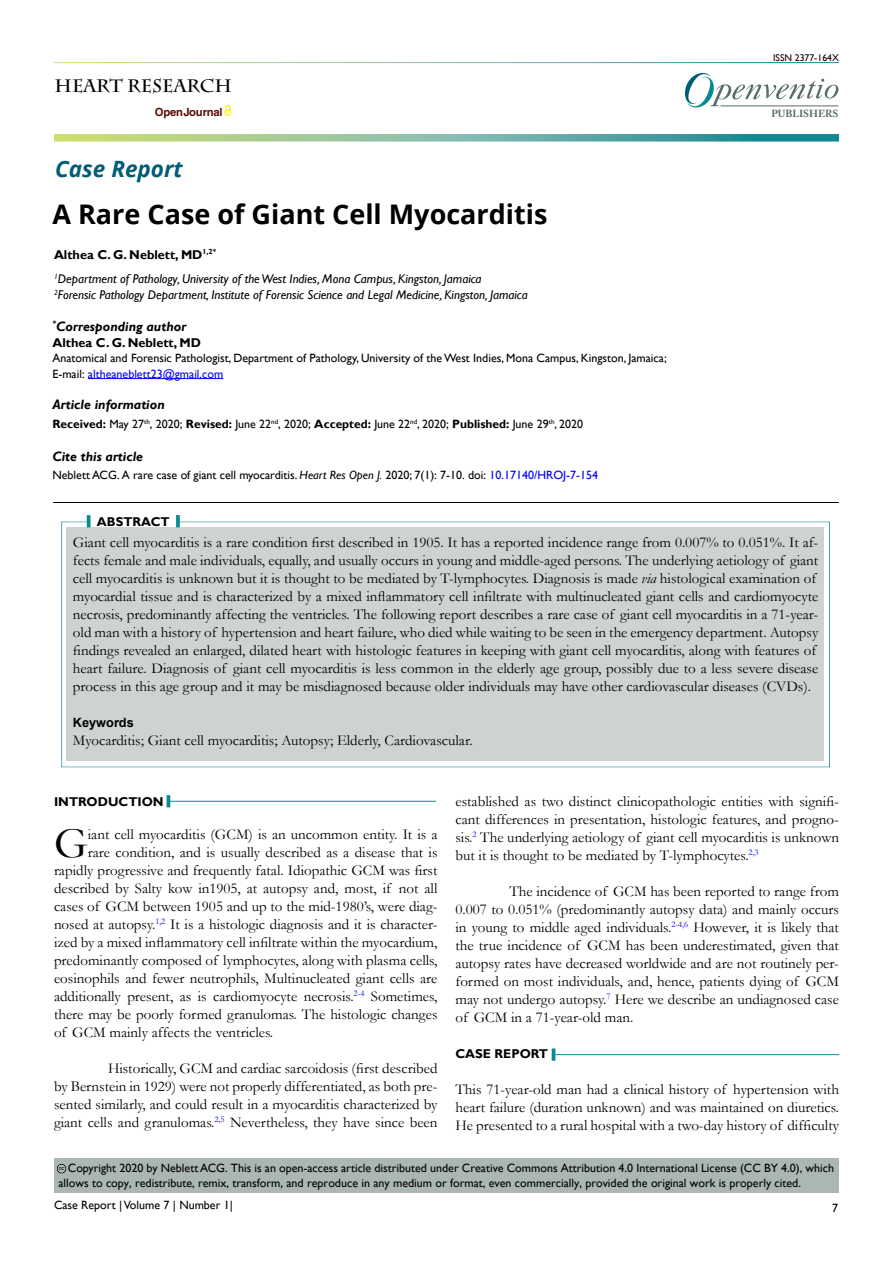
<style>
.page{position:relative;width:893px;height:1263px;background:#fff}
.page>*{position:absolute;margin:0;border:0;box-sizing:border-box;transform-origin:0 0}
.t1{font:43.8px "Garamond";color:#000}
.t2{font:700 27px "Open Sans";color:#000}
.t3{font:italic 700 22.5px "Open Sans";color:#015d76}
.t4{font:700 18px "Charlemagne Std";color:#000}
.t5{font:15px/18px "Garamond";color:#000;text-align:justify}
.t6{font:italic 700 13.5px "Gill Sans";color:#000}
.t7{font:italic 12.75px/24.8px "Gill Sans";color:#000}
.t8{font:700 12.75px "Gill Sans";color:#000}
.t9{font:700 12.75px "Arial";color:#000}
.t10{font:12px/16px "Gill Sans";color:#000}
.t11{font:12px "Gill Sans";color:#000101}
.t12{font:700 11.25px "Helvetica LT Std";letter-spacing:-.015em;color:#580b05}
.t13{font:700 10.2px "Adobe Caslon Pro";color:#566d65}
.t14{font:9.75px "Gill Sans";color:#0a0000}
.t15{font:5.7px "Arial";color:#000}
.s1{font-weight:700;font-style:normal}
.s2{color:#0000fa}
.s3{font-weight:700;color:#000}
.s4{font-style:italic}
</style>
<div class="page">
<svg style="left:685px;top:73px;width:153px;height:35px"></svg>
<hr style="left:720px;top:106px;width:118px;height:1px;background:#566d65">
<svg style="left:54px;top:134px;width:785px;height:8px;background:#81ba9d"></svg>
<svg style="left:225px;top:104px;width:6px;height:11px"></svg>
<hr style="left:88px;top:378px;width:135px;height:1px;background:#0000fa">
<div style="left:41px;top:492px;width:811px;height:12px;background:#f6f1f3;opacity:.75"></div>
<div style="left:54px;top:1158px;width:785px;height:35px;background:#aab7b5"></div>
<div style="left:44px;top:1152px;width:37px;height:22px;background:#f6f1f3;opacity:.75"></div>
<hr style="left:170px;top:801px;width:266px;height:1px;background:#0a8b93">
<svg style="left:167px;top:795px;width:3px;height:12px"></svg>
<hr style="left:555px;top:1054px;width:284px;height:1px;background:#0a8b93">
<svg style="left:552px;top:1048px;width:3px;height:13px"></svg>
<div style="left:49px;top:512px;width:794px;height:255px;background:#f6f1f3;opacity:.75"></div>
<div style="left:66px;top:527px;width:758px;height:233px;background:#cdd3d1"></div>
<div style="left:76px;top:512px;width:27px;height:10px;background:#fff"></div>
<svg style="left:87px;top:515px;width:4px;height:12px"></svg>
<svg style="left:176px;top:515px;width:4px;height:12px"></svg>
<p class="t4" style="left:55px;top:75px;width:179px">HEART RESEARCH</p>
<p class="t12" style="left:155px;top:105px;width:69px">Open Journal</p>
<h3 class="t3" style="left:55px;top:153px;width:129px">Case Report</h3>
<h2 class="t2" style="left:52px;top:195px;width:496px">A Rare Case of Giant Cell Myocarditis</h2>
<p class="t7" style="left:54px;top:242px;width:429px"><span class="s1">Althea C. G. Neblett, MD</span><sup>1,2*<br></sup><sup>1</sup>Department of Pathology, University of the West Indies, Mona Campus, Kingston, Jamaica</p>
<p class="t7" style="left:54px;top:283px;width:475px"><sup>2</sup>Forensic Pathology Department, Institute of Forensic Science and Legal Medicine, Kingston, Jamaica</p>
<p class="t6" style="left:52px;top:318px;width:135px"><sup>*</sup>Corresponding author</p>
<p class="t8" style="left:52px;top:335px;width:150px">Althea C. G. Neblett, MD</p>
<p class="t10" style="left:52px;top:350px;width:616px">Anatomical and Forensic Pathologist, Department of Pathology, University of the West Indies, Mona Campus, Kingston, Jamaica;<br>E-mail: <span class="s2">altheaneblett23@gmail.com</span></p>
<p class="t6" style="left:52px;top:397px;width:114px">Article information</p>
<p class="t11" style="left:52px;top:417px;width:532px"><span class="s3">Received:</span> May 27<sup>th</sup>, 2020; <span class="s3">Revised:</span> June 22<sup>nd</sup>, 2020; <span class="s3">Accepted:</span> June 22<sup>nd</sup>, 2020; <span class="s3">Published:</span> June 29<sup>th</sup>, 2020</p>
<p class="t6" style="left:52px;top:449px;width:92px">Cite this article</p>
<p class="t10" style="left:52px;top:467px;width:547px">Neblett ACG. A rare case of giant cell myocarditis. <span class="s4">Heart Res Open J.</span> 2020; 7(1): 7-10. doi: <span class="s2">10.17140/HROJ-7-154</span></p>
<p class="t14" style="left:773px;top:52px;width:67px">ISSN 2377-164X</p>
<p class="t13" style="left:771px;top:108px;width:69px">PUBLISHERS</p>
<p class="t8" style="left:97px;top:514px;width:74px">ABSTRACT</p>
<p class="t5" style="left:73px;top:533px;width:747px;text-align:left">Giant cell myocarditis is a rare condition first described in 1905. It has a reported incidence range from 0.007% to 0.051%. It af&shy;fects female and male individuals, equally, and usually occurs in young and middle-aged persons. The underlying aetiology of giant cell myocarditis is unknown but it is thought to be mediated by T-lymphocytes. Diagnosis is made <span class="s4">via</span> histological examination of myocardial tissue and is characterized by a mixed inflammatory cell infiltrate with multinucleated giant cells and cardiomyocyte necrosis, predominantly affecting the ventricles. The following report describes a rare case of giant cell myocarditis in a 71-year&shy;old man with a history of hypertension and heart failure, who died while waiting to be seen in the emergency department. Autopsy findings revealed an enlarged, dilated heart with histologic features in keeping with giant cell myocarditis, along with features of heart failure. Diagnosis of giant cell myocarditis is less common in the elderly age group, possibly due to a less severe disease process in this age group and it may be misdiagnosed because older individuals may have other cardiovascular diseases (CVDs).</p>
<p class="t9" style="left:73px;top:714px;width:62px">Keywords</p>
<p class="t5" style="left:73px;top:731px;width:401px">Myocarditis; Giant cell myocarditis; Autopsy; Elderly, Cardiovascular.</p>
<p class="t8" style="left:54px;top:794px;width:111px">INTRODUCTION</p>
<h1 class="t1" style="left:54px;top:814px;width:35px">G</h1>
<p class="t5" style="left:88px;top:825px;width:351px">iant cell myocarditis (GCM) is an uncommon entity. It is a</p>
<p class="t5" style="left:88px;top:843px;width:351px">rare condition, and is usually described as a disease that is</p>
<p class="t5" style="left:54px;top:861px;width:385px">rapidly progressive and frequently fatal. Idiopathic GCM was first</p>
<p class="t5" style="left:54px;top:879px;width:385px">described by Salty kow in1905, at autopsy and, most, if not all</p>
<p class="t5" style="left:54px;top:897px;width:385px">cases of GCM between 1905 and up to the mid-1980’s, were diag-</p>
<p class="t5" style="left:54px;top:915px;width:385px">nosed at autopsy.<sup>1,2</sup> It is a histologic diagnosis and it is character-</p>
<p class="t5" style="left:54px;top:933px;width:385px">ized by a mixed inflammatory cell infiltrate within the myocardium,</p>
<p class="t5" style="left:54px;top:951px;width:385px">predominantly composed of lymphocytes, along with plasma cells,</p>
<p class="t5" style="left:54px;top:969px;width:385px">eosinophils and fewer neutrophils, Multinucleated giant cells are</p>
<p class="t5" style="left:54px;top:987px;width:385px">additionally present, as is cardiomyocyte necrosis.<sup>2-4</sup> Sometimes,</p>
<p class="t5" style="left:54px;top:1005px;width:385px">there may be poorly formed granulomas. The histologic changes</p>
<p class="t5" style="left:54px;top:1023px;width:221px">of GCM mainly affects the ventricles.</p>
<p class="t5" style="left:54px;top:1059px;width:385px;text-indent:54px">Historically, GCM and cardiac sarcoidosis (first described by Bernstein in 1929) were not properly differentiated, as both pre&shy;sented similarly, and could result in a myocarditis characterized by giant cells and granulomas.<sup>2,5</sup> Nevertheless, they have since been</p>
<p class="t5" style="left:455px;top:792px;width:385px">established as two distinct clinicopathologic entities with signifi&shy;cant differences in presentation, histologic features, and progno&shy;sis.<sup>2</sup> The underlying aetiology of giant cell myocarditis is unknown but it is thought to be mediated by T-lymphocytes.<sup>2,3</sup></p>
<p class="t5" style="left:455px;top:882px;width:385px;text-indent:54px">The incidence of GCM has been reported to range from 0.007 to 0.051% (predominantly autopsy data) and mainly occurs in young to middle aged individuals.<sup>2-4,6</sup> However, it is likely that the true incidence of GCM has been underestimated, given that autopsy rates have decreased worldwide and are not routinely per&shy;formed on most individuals, and, hence, patients dying of GCM may not undergo autopsy.<sup>7</sup> Here we describe an undiagnosed case of GCM in a 71-year-old man.</p>
<p class="t8" style="left:455px;top:1046px;width:94px">CASE REPORT</p>
<p class="t5" style="left:455px;top:1080px;width:385px">This 71-year-old man had a clinical history of hypertension with heart failure (duration unknown) and was maintained on diuretics.<br>He presented to a rural hospital with a two-day history of difficulty</p>
<p class="t10" style="left:58px;top:1161px;width:777px;line-height:14.4px;text-indent:9px">Copyright 2020 by Neblett ACG. This is an open-access article distributed under Creative Commons Attribution 4.0 International License (CC BY 4.0), which allows to copy, redistribute, remix, transform, and reproduce in any medium or format, even commercially, provided the original work is properly cited.</p>
<p class="t15" style="left:59px;top:1164px;width:7px">cc</p>
<p class="t10" style="left:54px;top:1197px;width:180px">Case Report | Volume 7 | Number 1|</p>
<p class="t10" style="left:832px;top:1200px;width:7px">7</p>
</div>
